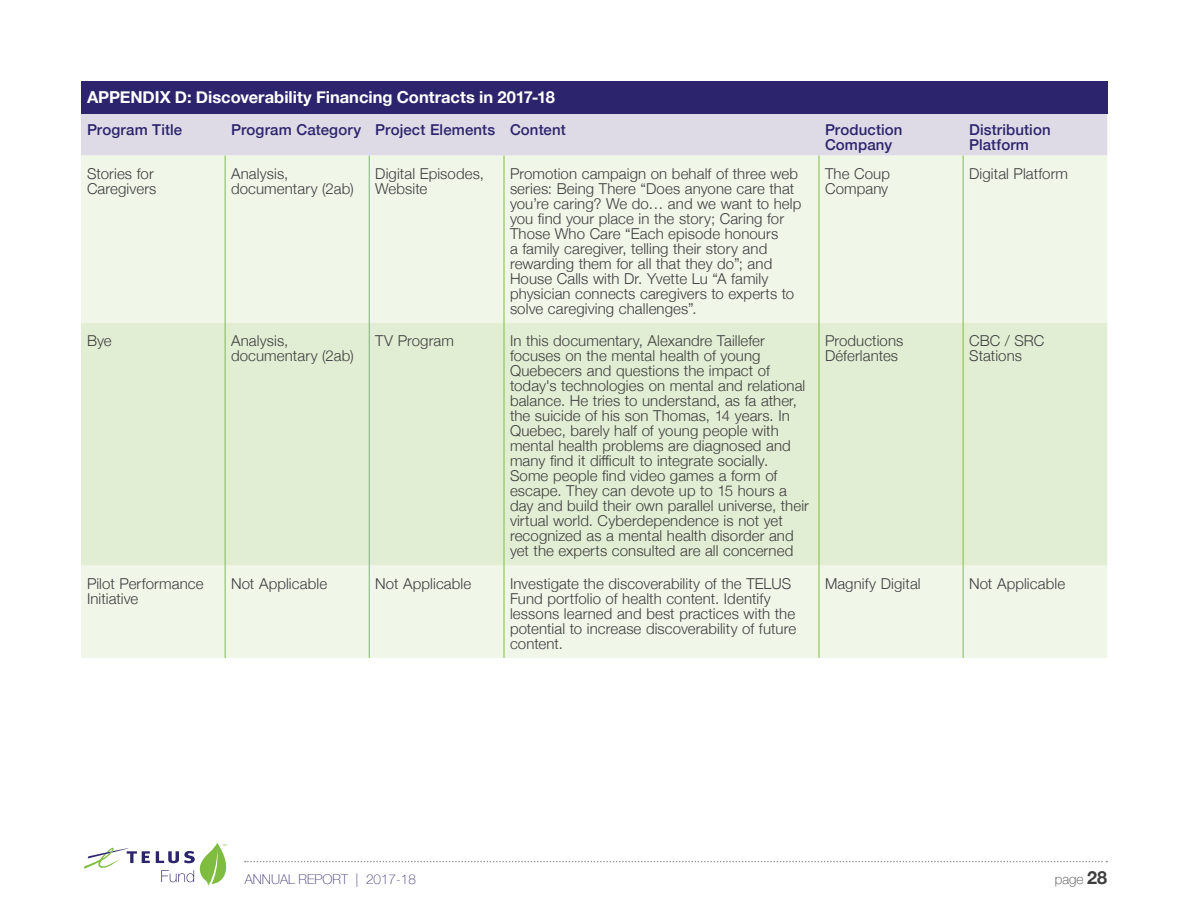
<style>
.page{position:relative;width:1188px;height:918px;background:#fff}
.page>*{position:absolute;margin:0;border:0;box-sizing:border-box;transform-origin:0 0}
.Subhead_Level_1{font:700 16.5px "Helvetica Neue";color:#fff}
.Table_Contracts_Body{font:300 15px/15px "Helvetica Neue";letter-spacing:.005em;color:#3e3e3f}
.Table_Contracts_Colu{font:500 15px/15px "Helvetica Neue";letter-spacing:.01em;color:#2c246c}
.t1{font:100 13.5px "Helvetica Neue";color:#3c3375}
.t2{font:100 13.5px "Helvetica Neue";color:#3e3e3f}
.s1{font-weight:700;font-size:18px}
</style>
<div class="page">
<svg style="left:245px;top:861px;width:862px;height:1px"></svg>
<svg style="left:84px;top:848px;width:66px;height:21px"></svg>
<svg style="left:156px;top:843px;width:71px;height:43px"></svg>
<div style="left:81px;top:81px;width:1026px;height:33px;background:#2c246c"></div>
<div style="left:81px;top:114px;width:1026px;height:42px;background:#dedbe7"></div>
<div style="left:81px;top:156px;width:1026px;height:502px;background:#f0f6e8"></div>
<div style="left:81px;top:323px;width:1026px;height:242px;background:#e2eed3"></div>
<hr style="left:369px;top:156px;width:1px;height:167px;background:#7fbd41">
<hr style="left:504px;top:156px;width:1px;height:167px;background:#7fbd41">
<hr style="left:819px;top:156px;width:1px;height:167px;background:#7fbd41">
<hr style="left:963px;top:156px;width:1px;height:167px;background:#7fbd41">
<hr style="left:369px;top:323px;width:1px;height:242px;background:#7fbd41">
<hr style="left:504px;top:323px;width:1px;height:242px;background:#7fbd41">
<hr style="left:819px;top:323px;width:1px;height:242px;background:#7fbd41">
<hr style="left:963px;top:323px;width:1px;height:242px;background:#7fbd41">
<hr style="left:369px;top:565px;width:1px;height:93px;background:#7fbd41">
<hr style="left:504px;top:565px;width:1px;height:93px;background:#7fbd41">
<hr style="left:819px;top:565px;width:1px;height:93px;background:#7fbd41">
<hr style="left:963px;top:565px;width:1px;height:93px;background:#7fbd41">
<hr style="left:225px;top:323px;width:1px;height:242px;background:#7fbd41">
<hr style="left:225px;top:565px;width:1px;height:93px;background:#7fbd41">
<hr style="left:225px;top:156px;width:1px;height:167px;background:#7fbd41">
<p class="Subhead_Level_1" style="left:87px;top:84px;width:469px">APPENDIX D: Discoverability Financing Contracts in 2017-18</p>
<p class="Table_Contracts_Colu" style="left:87px;top:121px;width:97px">Program Title</p>
<p class="Table_Contracts_Colu" style="left:231px;top:121px;width:132px">Program Category</p>
<p class="Table_Contracts_Colu" style="left:375px;top:121px;width:121px">Project Elements</p>
<p class="Table_Contracts_Colu" style="left:510px;top:121px;width:57px">Content</p>
<p class="Table_Contracts_Colu" style="left:825px;top:121px;width:79px">Production<br>Company</p>
<p class="Table_Contracts_Colu" style="left:969px;top:121px;width:83px">Distribution<br>Platform</p>
<p class="Table_Contracts_Body" style="left:87px;top:165px;width:71px">Stories for<br>Caregivers</p>
<p class="Table_Contracts_Body" style="left:231px;top:165px;width:124px">Analysis, documentary (2ab)</p>
<p class="Table_Contracts_Body" style="left:375px;top:165px;width:110px">Digital Episodes,<br>Website</p>
<p class="Table_Contracts_Body" style="left:510px;top:165px;width:293px">Promotion campaign on behalf of three web series: Being There “Does anyone care that you’re caring? We do… and we want to help you find your place in the story; Caring for Those Who Care “Each episode honours<br>a family caregiver, telling their story and rewarding them for all that they do”; and House Calls with Dr. Yvette Lu “A family physician connects caregivers to experts to solve caregiving challenges”.</p>
<p class="Table_Contracts_Body" style="left:825px;top:165px;width:67px">The Coup<br>Company</p>
<p class="Table_Contracts_Body" style="left:969px;top:165px;width:101px">Digital Platform</p>
<p class="Table_Contracts_Body" style="left:87px;top:333px;width:26px">Bye</p>
<p class="Table_Contracts_Body" style="left:231px;top:333px;width:124px">Analysis, documentary (2ab)</p>
<p class="Table_Contracts_Body" style="left:375px;top:333px;width:80px">TV Program</p>
<p class="Table_Contracts_Body" style="left:510px;top:333px;width:300px">In this documentary, Alexandre Taillefer focuses on the mental health of young Quebecers and questions the impact of today's technologies on mental and relational balance. He tries to understand, as fa ather, the suicide of his son Thomas, 14 years. In Quebec, barely half of young people with mental health problems are diagnosed and many find it difficult to integrate socially.<br>Some people find video games a form of escape. They can devote up to 15 hours a day and build their own parallel universe, their virtual world. Cyberdependence is not yet recognized as a mental health disorder and yet the experts consulted are all concerned</p>
<p class="Table_Contracts_Body" style="left:825px;top:333px;width:80px">Productions<br>Déferlantes</p>
<p class="Table_Contracts_Body" style="left:969px;top:333px;width:77px">CBC / SRC<br>Stations</p>
<p class="Table_Contracts_Body" style="left:87px;top:575px;width:118px">Pilot Performance<br>Initiative</p>
<p class="Table_Contracts_Body" style="left:231px;top:575px;width:98px">Not Applicable</p>
<p class="Table_Contracts_Body" style="left:375px;top:575px;width:98px">Not Applicable</p>
<p class="Table_Contracts_Body" style="left:510px;top:575px;width:288px">Investigate the discoverability of the TELUS Fund portfolio of health content. Identify lessons learned and best practices with the potential to increase discoverability of future content.</p>
<p class="Table_Contracts_Body" style="left:825px;top:575px;width:97px">Magnify Digital</p>
<p class="Table_Contracts_Body" style="left:969px;top:575px;width:98px">Not Applicable</p>
<p class="t1" style="left:245px;top:869px;width:173px">ANNUAL REPORT | 2017-18</p>
<p class="t2" style="left:1055px;top:869px;width:54px">page <span class="s1">28</span></p>
</div>
